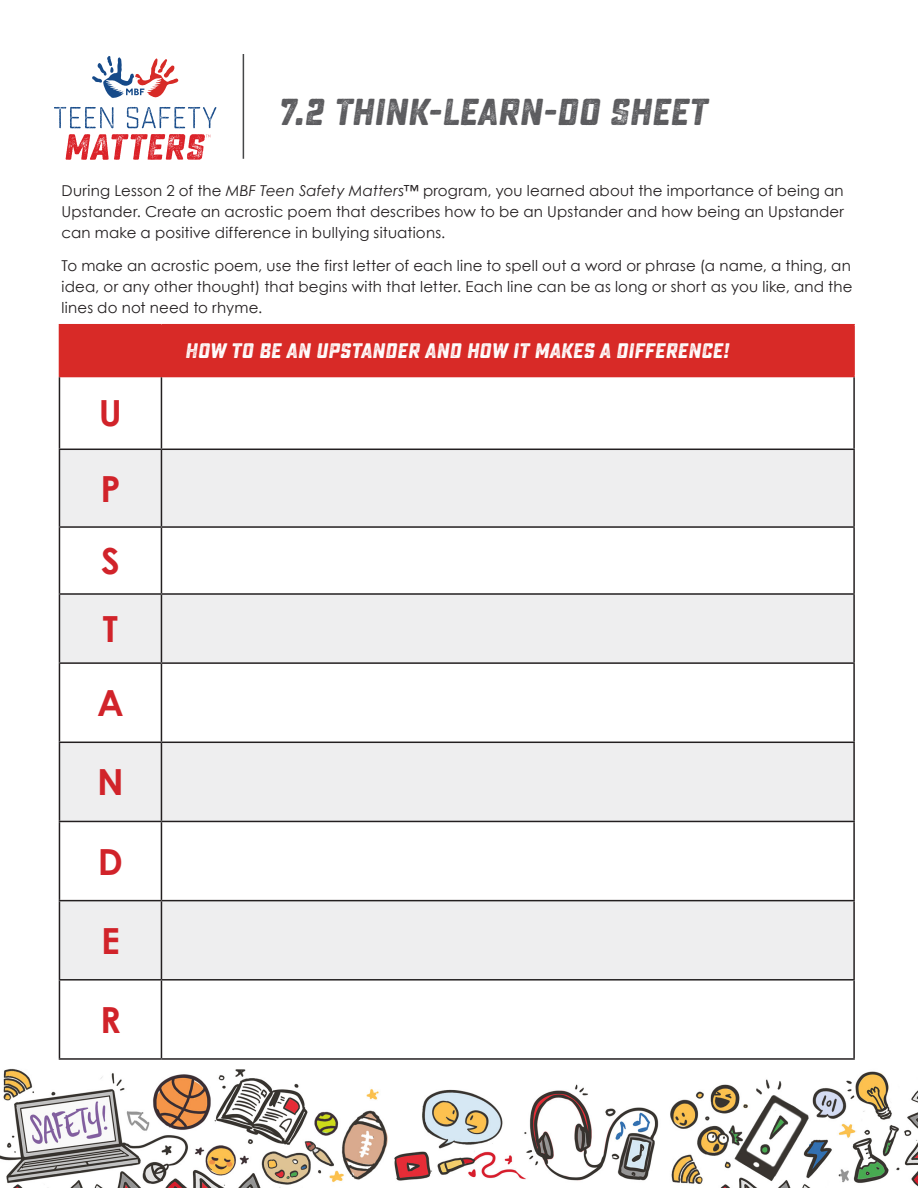
<style>
.page{position:relative;width:918px;height:1188px;background:#fff}
.page>*{position:absolute;margin:0;border:0;box-sizing:border-box;transform-origin:0 0}
.t1{font:37.5px "Sucrose Slant Bold Two";letter-spacing:-.005em;color:#5b5b5e}
.Checklist_Copy{font:700 36px "Century Gothic";color:#d1232a}
.Checklist_Headers{font:21px "Sucrose Slant Bold Two";color:#fff}
.t2{font:15px/21px "Century Gothic";letter-spacing:.01em;color:#231f20;text-align:justify}
.s1{font-style:italic}
</style>
<div class="page">
<svg style="left:92px;top:56px;width:87px;height:42px"></svg>
<svg style="left:54px;top:107px;width:162px;height:53px"></svg>
<hr style="left:243px;top:54px;width:1px;height:105px;background:#464748">
<img style="left:1px;top:1068px;width:917px;height:120px">
<div style="left:59px;top:325px;width:795px;height:52px;background:#d82a27"></div>
<svg style="left:60px;top:450px;width:793px;height:529px;fill:#eeeeef"></svg>
<hr style="left:59px;top:324px;width:102px;height:1px;background:#d82a27">
<hr style="left:161px;top:324px;width:694px;height:1px;background:#d82a27">
<hr style="left:853px;top:325px;width:2px;height:51px;background:#d82a27">
<hr style="left:161px;top:376px;width:694px;height:1px;background:#d82a27">
<hr style="left:59px;top:377px;width:1px;height:72px;background:#231f20">
<hr style="left:161px;top:377px;width:1px;height:72px;background:#231f20">
<hr style="left:853px;top:377px;width:2px;height:72px;background:#231f20">
<hr style="left:59px;top:449px;width:102px;height:1px;background:#231f20">
<hr style="left:59px;top:450px;width:1px;height:76px;background:#231f20">
<hr style="left:161px;top:449px;width:694px;height:1px;background:#231f20">
<hr style="left:161px;top:450px;width:1px;height:76px;background:#231f20">
<hr style="left:853px;top:450px;width:2px;height:76px;background:#231f20">
<hr style="left:59px;top:526px;width:102px;height:2px;background:#231f20">
<hr style="left:59px;top:528px;width:1px;height:65px;background:#231f20">
<hr style="left:161px;top:526px;width:694px;height:2px;background:#231f20">
<hr style="left:161px;top:528px;width:1px;height:65px;background:#231f20">
<hr style="left:853px;top:528px;width:2px;height:65px;background:#231f20">
<hr style="left:59px;top:593px;width:102px;height:2px;background:#231f20">
<hr style="left:59px;top:595px;width:1px;height:67px;background:#231f20">
<hr style="left:161px;top:593px;width:694px;height:2px;background:#231f20">
<hr style="left:161px;top:595px;width:1px;height:67px;background:#231f20">
<hr style="left:853px;top:595px;width:2px;height:67px;background:#231f20">
<hr style="left:59px;top:662px;width:102px;height:2px;background:#231f20">
<hr style="left:59px;top:664px;width:1px;height:78px;background:#231f20">
<hr style="left:161px;top:662px;width:694px;height:2px;background:#231f20">
<hr style="left:161px;top:664px;width:1px;height:78px;background:#231f20">
<hr style="left:853px;top:664px;width:2px;height:78px;background:#231f20">
<hr style="left:59px;top:742px;width:102px;height:1px;background:#231f20">
<hr style="left:59px;top:743px;width:1px;height:78px;background:#231f20">
<hr style="left:161px;top:742px;width:694px;height:1px;background:#231f20">
<hr style="left:161px;top:743px;width:1px;height:78px;background:#231f20">
<hr style="left:853px;top:743px;width:2px;height:78px;background:#231f20">
<hr style="left:59px;top:821px;width:102px;height:1px;background:#231f20">
<hr style="left:59px;top:822px;width:1px;height:78px;background:#231f20">
<hr style="left:161px;top:821px;width:694px;height:1px;background:#231f20">
<hr style="left:161px;top:822px;width:1px;height:78px;background:#231f20">
<hr style="left:853px;top:822px;width:2px;height:78px;background:#231f20">
<hr style="left:59px;top:900px;width:102px;height:1px;background:#231f20">
<hr style="left:59px;top:901px;width:1px;height:78px;background:#231f20">
<hr style="left:161px;top:900px;width:694px;height:1px;background:#231f20">
<hr style="left:161px;top:901px;width:1px;height:78px;background:#231f20">
<hr style="left:853px;top:901px;width:2px;height:78px;background:#231f20">
<hr style="left:59px;top:979px;width:102px;height:2px;background:#231f20">
<hr style="left:59px;top:981px;width:1px;height:77px;background:#231f20">
<hr style="left:161px;top:979px;width:694px;height:2px;background:#231f20">
<hr style="left:161px;top:981px;width:1px;height:77px;background:#231f20">
<hr style="left:853px;top:981px;width:2px;height:77px;background:#231f20">
<hr style="left:59px;top:1058px;width:102px;height:2px;background:#231f20">
<hr style="left:161px;top:1058px;width:694px;height:2px;background:#231f20">
<p class="t1" style="left:278px;top:90px;width:431px">7.2 THINK-LEARN-DO SHEET</p>
<p class="t2" style="left:62px;top:180px;width:784px">During Lesson 2 of the <span class="s1">MBF Teen Safety Matters</span>™ program, you learned about the importance of being an Upstander. Create an acrostic poem that describes how to be an Upstander and how being an Upstander can make a positive difference in bullying situations.</p>
<p class="t2" style="left:62px;top:255px;width:793px">To make an acrostic poem, use the first letter of each line to spell out a word or phrase (a name, a thing, an idea, or any other thought) that begins with that letter. Each line can be as long or short as you like, and the lines do not need to rhyme.</p>
<p class="Checklist_Headers" style="left:185px;top:338px;width:545px">HOW TO BE AN UPSTANDER AND HOW IT MAKES A DIFFERENCE!</p>
<p class="Checklist_Copy" style="left:99px;top:386px;width:25px">U</p>
<p class="Checklist_Copy" style="left:100px;top:461px;width:22px">P</p>
<p class="Checklist_Copy" style="left:101px;top:534px;width:20px">S</p>
<p class="Checklist_Copy" style="left:103px;top:602px;width:17px">T</p>
<p class="Checklist_Copy" style="left:97px;top:676px;width:28px">A</p>
<p class="Checklist_Copy" style="left:97px;top:755px;width:28px">N</p>
<p class="Checklist_Copy" style="left:98px;top:834px;width:27px">D</p>
<p class="Checklist_Copy" style="left:101px;top:913px;width:20px">E</p>
<p class="Checklist_Copy" style="left:100px;top:992px;width:22px">R</p>
</div>
